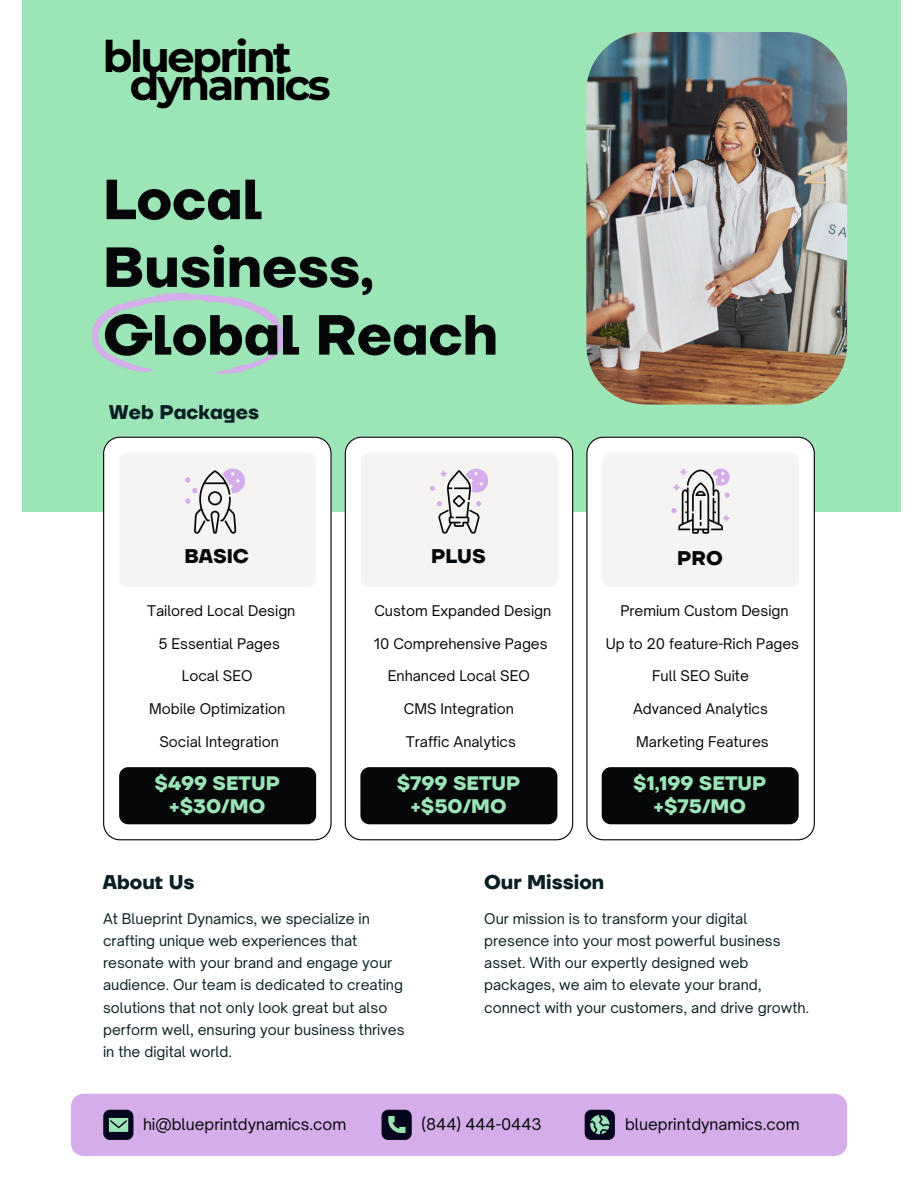
<style>
.page{position:relative;width:918px;height:1188px;background:#fff}
.page>*{position:absolute;margin:0;border:0;box-sizing:border-box;transform-origin:0 0}
.t1{font:700 56.4px/67.8px "TT Firs Neue";color:#050709}
.t2{font:700 43.05px "Montserrat";letter-spacing:-.06em;color:#000}
.t3{font:700 19.8px "TT Firs Neue";color:#0a1f23}
.t4{font:700 19.8px "TT Firs Neue";color:#050709}
.t5{font:700 19.5px/22.5px "TT Firs Neue";color:#9ce5b6;text-align:center}
.t6{font:15.45px "Open Sauce One";color:#050709}
.t7{font:14.1px/22.2px "Open Sauce One";color:#0a1f23}
.t8{font:14.1px "Open Sauce One";color:#050709}
</style>
<div class="page">
<div style="left:22px;top:0;width:879px;height:511px;background:#9ce5b6"></div>
<svg style="left:92px;top:293px;width:192px;height:82px"></svg>
<svg style="left:103px;top:437px;width:228px;height:403px"></svg>
<svg style="left:345px;top:437px;width:228px;height:403px"></svg>
<div style="left:361px;top:453px;width:197px;height:134px;background:#f6f4f2;border-radius:9px"></div>
<svg style="left:586px;top:437px;width:229px;height:403px"></svg>
<div style="left:602px;top:453px;width:197px;height:134px;background:#f6f4f2;border-radius:9px"></div>
<div style="left:119px;top:453px;width:197px;height:134px;background:#f6f4f2;border-radius:9px"></div>
<div style="left:119px;top:767px;width:197px;height:57px;background:#050709;border-radius:9px"></div>
<div style="left:360px;top:767px;width:197px;height:57px;background:#050709;border-radius:9px"></div>
<div style="left:602px;top:767px;width:197px;height:57px;background:#050709;border-radius:9px"></div>
<svg style="left:185px;top:469px;width:60px;height:65px"></svg>
<svg style="left:430px;top:469px;width:58px;height:65px"></svg>
<svg style="left:671px;top:469px;width:59px;height:65px"></svg>
<img style="left:586px;top:32px;width:261px;height:373px;border-radius:60px">
<div style="left:71px;top:1094px;width:776px;height:62px;background:#d4adea"></div>
<div style="left:585px;top:1110px;width:30px;height:30px;background:#05061e;border-radius:7px"></div>
<div style="left:103px;top:1110px;width:30px;height:30px;background:#05061e;border-radius:7px"></div>
<div style="left:382px;top:1110px;width:30px;height:30px;background:#05061e;border-radius:7px"></div>
<svg style="left:109px;top:1118px;width:19px;height:13px"></svg>
<svg style="left:388px;top:1116px;width:17px;height:17px"></svg>
<svg style="left:590px;top:1115px;width:19px;height:19px"></svg>
<h4 class="t2" style="left:103px;top:30px;width:191px">blueprint</h4>
<h4 class="t2" style="left:130px;top:58px;width:202px">dynamics</h4>
<h2 class="t1" style="left:103px;top:168px;width:397px">Local<br>Business,<br>Global Reach</h2>
<p class="t3" style="left:109px;top:400px;width:152px">Web Packages</p>
<p class="t4" style="left:184px;top:544px;width:66px">BASIC</p>
<h3 class="t4" style="left:431px;top:544px;width:56px">PLUS</h3>
<p class="t4" style="left:677px;top:546px;width:47px">PRO</p>
<h1 class="t8" style="left:147px;top:602px;width:150px">Tailored Local Design</h1>
<p class="t8" style="left:374px;top:602px;width:178px">Custom Expanded Design</p>
<h4 class="t8" style="left:620px;top:602px;width:170px">Premium Custom Design</h4>
<p class="t8" style="left:158px;top:635px;width:123px">5 Essential Pages</p>
<p class="t8" style="left:374px;top:635px;width:175px">10 Comprehensive Pages</p>
<h3 class="t8" style="left:606px;top:635px;width:195px">Up to 20 feature-Rich Pages</h3>
<p class="t8" style="left:182px;top:667px;width:72px">Local SEO</p>
<p class="t8" style="left:388px;top:667px;width:144px">Enhanced Local SEO</p>
<p class="t8" style="left:652px;top:667px;width:98px">Full SEO Suite</p>
<p class="t8" style="left:149px;top:700px;width:138px">Mobile Optimization</p>
<p class="t8" style="left:404px;top:700px;width:111px">CMS Integration</p>
<h3 class="t8" style="left:633px;top:700px;width:136px">Advanced Analytics</h3>
<p class="t8" style="left:159px;top:733px;width:121px">Social Integration</p>
<h3 class="t8" style="left:406px;top:733px;width:112px">Traffic Analytics</h3>
<p class="t8" style="left:636px;top:733px;width:134px">Marketing Features</p>
<p class="t5" style="left:155px;top:773px;width:127px">$499 SETUP +$30/MO</p>
<p class="t5" style="left:397px;top:773px;width:125px">$799 SETUP +$50/MO</p>
<p class="t5" style="left:633px;top:773px;width:135px">$1,199 SETUP +$75/MO</p>
<h3 class="t3" style="left:103px;top:871px;width:93px">About Us</h3>
<p class="t3" style="left:484px;top:871px;width:122px">Our Mission</p>
<p class="t7" style="left:103px;top:907px;width:303px">At Blueprint Dynamics, we specialize in crafting unique web experiences that resonate with your brand and engage your audience. Our team is dedicated to creating solutions that not only look great but also perform well, ensuring your business thrives in the digital world.</p>
<p class="t7" style="left:484px;top:907px;width:326px">Our mission is to transform your digital presence into your most powerful business asset. With our expertly designed web packages, we aim to elevate your brand, connect with your customers, and drive growth.</p>
<p class="t6" style="left:143px;top:1114px;width:205px">hi@blueprintdynamics.com</p>
<h3 class="t6" style="left:422px;top:1114px;width:122px">(844) 444-0443</h3>
<p class="t6" style="left:625px;top:1114px;width:176px">blueprintdynamics.com</p>
</div>
